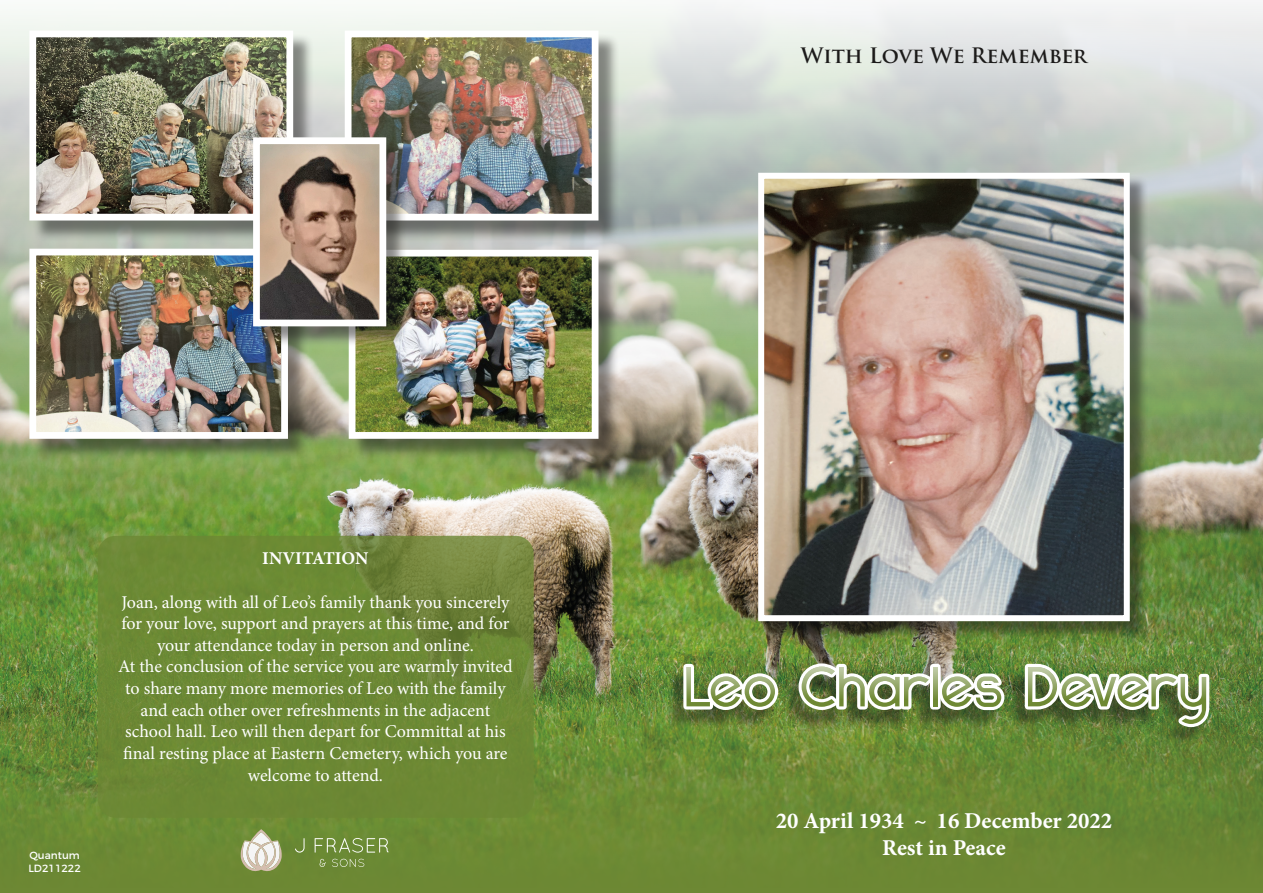
<style>
.page{position:relative;width:1263px;height:893px;background:#fff}
.page>*{position:absolute;margin:0;border:0;box-sizing:border-box;transform-origin:0 0}
.t1{font:61.05px "Not So Stout Deco";color:#fff}
.t2{font:700 22.65px "Minion Pro";color:#fff}
.t3{font:700 20.7px "Trajan Pro";color:#1c1b1a}
.t4{font:18px/21.6px "Minion Pro";letter-spacing:-.005em;color:#fff;text-align:center}
.t5{font:700 18px "Minion Pro";color:#fff}
.t6{font:10.5px "Montserrat";color:#fff}
</style>
<div class="page">
<img style="left:0;top:4px;width:1263px;height:664px">
<svg style="left:0;top:668px;width:1263px;height:225px;background:#698834"></svg>
<div style="left:665px;top:668px;width:543px;height:80px;background:#1c1b1a;opacity:.5"></div>
<div style="left:32px;top:33px;width:282px;height:208px;background:#1c1b1a;opacity:.5"></div>
<img style="left:37px;top:39px;width:248px;height:174px">
<div style="left:29px;top:31px;width:264px;height:190px;border:7px solid #fff"></div>
<div style="left:352px;top:253px;width:267px;height:207px;background:#1c1b1a;opacity:.5"></div>
<img style="left:357px;top:258px;width:233px;height:173px">
<div style="left:349px;top:250px;width:249px;height:189px;border:7px solid #fff"></div>
<div style="left:32px;top:252px;width:277px;height:207px;background:#1c1b1a;opacity:.5"></div>
<img style="left:37px;top:257px;width:243px;height:174px">
<div style="left:29px;top:249px;width:259px;height:190px;border:7px solid #fff"></div>
<div style="left:348px;top:33px;width:271px;height:208px;background:#1c1b1a;opacity:.5"></div>
<img style="left:353px;top:39px;width:237px;height:174px">
<div style="left:345px;top:31px;width:253px;height:190px;border:7px solid #fff"></div>
<div style="left:256px;top:140px;width:151px;height:207px;background:#1c1b1a;opacity:.5"></div>
<img style="left:261px;top:145px;width:117px;height:173px">
<div style="left:253px;top:137px;width:133px;height:189px;border:7px solid #fff"></div>
<div style="left:98px;top:536px;width:436px;height:282px;background:#6c8734;border-radius:18px"></div>
<div style="left:760px;top:175px;width:388px;height:465px;background:#1c1b1a;opacity:.5"></div>
<img style="left:765px;top:180px;width:358px;height:434px">
<div style="left:758px;top:173px;width:372px;height:448px;border:6px solid #fff"></div>
<svg style="left:241px;top:829px;width:41px;height:43px"></svg>
<svg style="left:295px;top:838px;width:10px;height:15px"></svg>
<svg style="left:315px;top:838px;width:74px;height:15px"></svg>
<svg style="left:320px;top:859px;width:6px;height:8px"></svg>
<svg style="left:332px;top:859px;width:32px;height:8px"></svg>
<p class="t3" style="left:801px;top:42px;width:288px">With Love We Remember</p>
<p class="t6" style="left:29px;top:847px;width:52px">Quantum</p>
<p class="t6" style="left:28px;top:859px;width:54px">LD211222</p>
<p class="t5" style="left:262px;top:546px;width:108px">INVITATION</p>
<p class="t4" style="left:121px;top:591px;width:389px">Joan, along with all of Leo’s family thank you sincerely for your love, support and prayers at this time, and for your attendance today in person and online.</p>
<p class="t4" style="left:118px;top:656px;width:396px">At the conclusion of the service you are warmly invited to share many more memories of Leo with the family and each other over refreshments in the adjacent school hall. Leo will then depart for Committal at his final resting place at Eastern Cemetery, which you are welcome to attend.</p>
<h1 class="t1" style="left:686px;top:649px;width:526px">Leo Charles Devery</h1>
<p class="t2" style="left:776px;top:804px;width:338px">20 April 1934 ~ 16 December 2022</p>
<p class="t2" style="left:882px;top:832px;width:125px">Rest in Peace</p>
</div>
